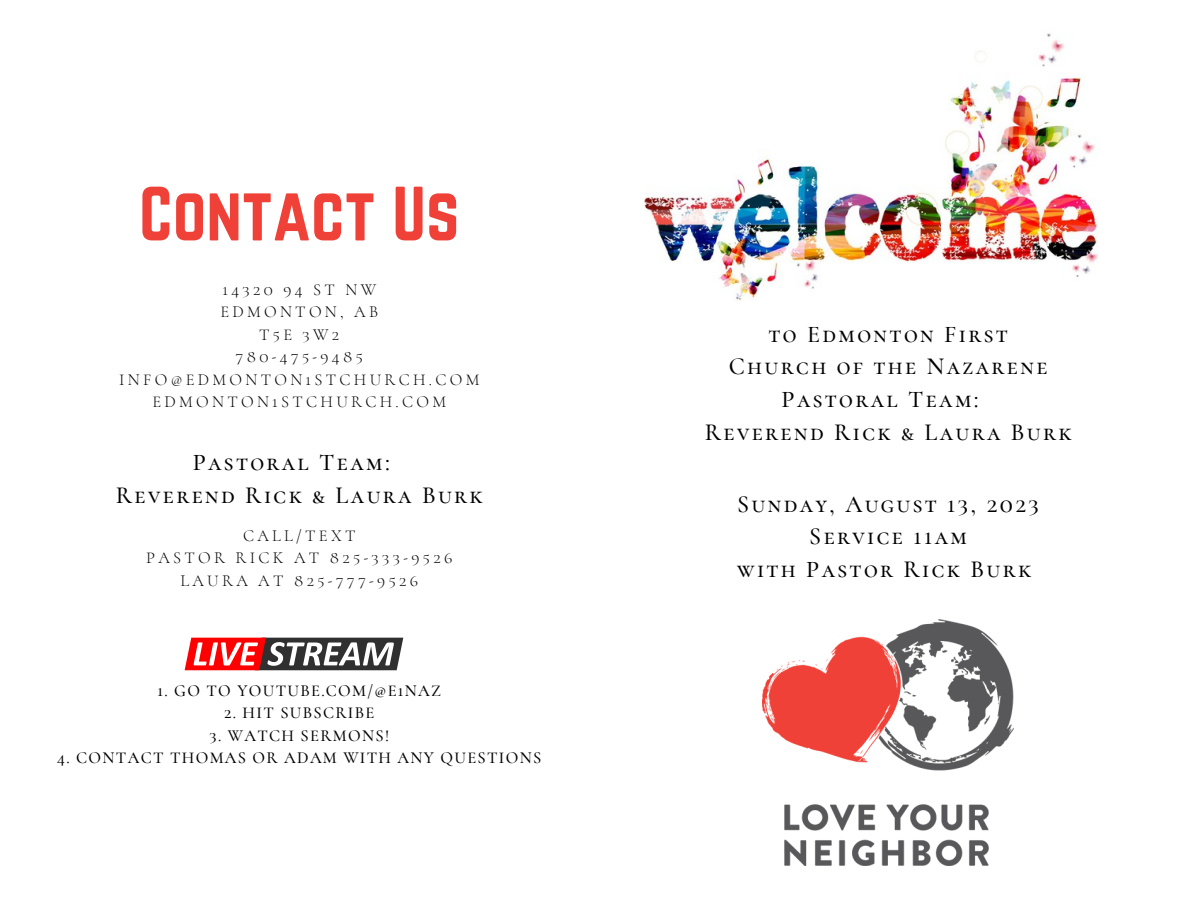
<style>
.page{position:relative;width:1188px;height:918px;background:#fff}
.page>*{position:absolute;margin:0;border:0;box-sizing:border-box;transform-origin:0 0}
.t1{font:67.2px "Norwester";color:#ef4137}
.t2{font:500 24px "Cormorant SC";letter-spacing:.1em;color:#000}
.t3{font:300 16.5px "Cormorant SC";letter-spacing:.2em;color:#000}
.t4{font:500 16.5px "Cormorant SC";letter-spacing:.08em;color:#000}
</style>
<div class="page">
<img style="left:644px;top:33px;width:454px;height:268px">
<svg style="left:185px;top:638px;width:218px;height:32px"></svg>
<img style="left:762px;top:619px;width:252px;height:247px">
<p class="t1" style="left:139px;top:173px;width:322px">Contact Us</p>
<p class="t3" style="left:222px;top:280px;width:155px">14320 94 ST NW</p>
<p class="t3" style="left:220px;top:302px;width:159px">EDMONTON, AB</p>
<p class="t3" style="left:259px;top:325px;width:82px">T5E 3W2</p>
<p class="t3" style="left:236px;top:347px;width:129px">780-475-9485</p>
<p class="t3" style="left:119px;top:370px;width:362px">INFO@EDMONTON1STCHURCH.COM</p>
<p class="t3" style="left:152px;top:392px;width:295px">EDMONTON1STCHURCH.COM</p>
<p class="t2" style="left:193px;top:448px;width:199px">Pastoral Team:</p>
<p class="t2" style="left:116px;top:480px;width:368px">Reverend Rick &amp; Laura Burk</p>
<p class="t3" style="left:243px;top:525px;width:114px">CALL/TEXT</p>
<p class="t3" style="left:146px;top:548px;width:308px">PASTOR RICK AT 825-333-9526</p>
<p class="t3" style="left:180px;top:570px;width:239px">LAURA AT 825-777-9526</p>
<p class="t4" style="left:157px;top:681px;width:285px">1. GO TO YOUTUBE.COM/@E1NAZ</p>
<p class="t4" style="left:224px;top:703px;width:152px">2. HIT SUBSCRIBE</p>
<p class="t4" style="left:209px;top:726px;width:181px">3. WATCH SERMONS!</p>
<p class="t4" style="left:57px;top:748px;width:486px">4. CONTACT THOMAS OR ADAM WITH ANY QUESTIONS</p>
<p class="t2" style="left:769px;top:320px;width:241px">to Edmonton First</p>
<p class="t2" style="left:729px;top:352px;width:320px">Church of the Nazarene</p>
<p class="t2" style="left:782px;top:385px;width:199px">Pastoral Team:</p>
<p class="t2" style="left:705px;top:418px;width:368px">Reverend Rick &amp; Laura Burk</p>
<p class="t2" style="left:737px;top:489px;width:304px">Sunday, August 13, 2023</p>
<p class="t2" style="left:809px;top:522px;width:159px">Service 11am</p>
<p class="t2" style="left:737px;top:555px;width:295px">with Pastor Rick Burk</p>
</div>
